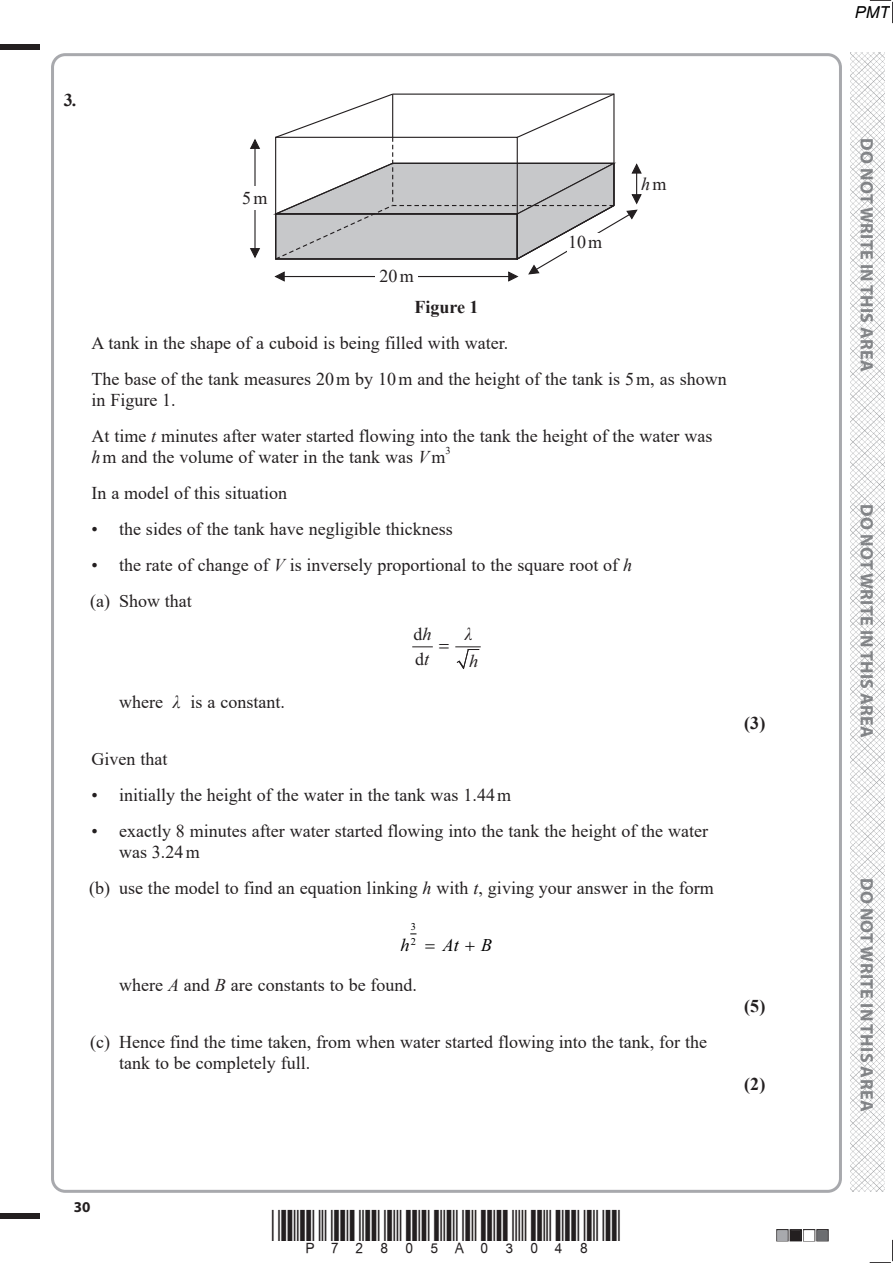
<style>
.page{position:relative;width:893px;height:1263px;background:#fff}
.page>*{position:absolute;margin:0;border:0;box-sizing:border-box;transform-origin:0 0}
.t1{font:18px/36px "Times New Roman";color:#231f20}
.t2{font:700 18px "Myriad Pro";letter-spacing:.02em;color:#808285}
.t3{font:700 18px "Times New Roman";color:#231f20}
.t4{font:italic 18px/26.7px "Times New Roman";color:#231f20}
.t5{font:italic 18px "Times New Roman";color:#000}
.t6{font:italic 16.5px "Arial";color:#000}
.t7{font:700 15px "Myriad Pro";color:#231f20}
.t8{font:10.5px/14.5px "Times New Roman";color:#000}
.t9{font:10.5px "Times New Roman";color:#231f20}
.s1{font-style:normal}
.s2{font-style:italic}
</style>
<div class="page">
<div style="left:0;top:44px;width:40px;height:5px;background:#231f20"></div>
<div style="left:0;top:1214px;width:40px;height:5px;background:#231f20"></div>
<svg style="left:870px;top:0;width:23px;height:23px"></svg>
<svg style="left:870px;top:1240px;width:23px;height:23px"></svg>
<img style="left:850px;top:52px;width:34px;height:1140px">
<hr style="left:254px;top:142px;width:2px;height:114px;background:#231f20">
<svg style="left:250px;top:139px;width:10px;height:11px"></svg>
<svg style="left:250px;top:247px;width:10px;height:11px"></svg>
<svg style="left:273px;top:94px;width:369px;height:188px"></svg>
<hr style="left:392px;top:94px;width:1px;height:43px;background:#231f20">
<div style="left:567px;top:233px;width:36px;height:20px;background:#fff"></div>
<div style="left:375px;top:265px;width:43px;height:21px;background:#fff"></div>
<div style="left:242px;top:186px;width:26px;height:23px;background:#fff"></div>
<svg style="left:413px;top:646px;width:19px;height:1px"></svg>
<svg style="left:456px;top:646px;width:24px;height:23px"></svg>
<p class="t1" style="left:242px;top:179px;width:27px">5m</p>
<p class="t1" style="left:379px;top:257px;width:36px">20m</p>
<p class="t1" style="left:568px;top:223px;width:36px">10m</p>
<p class="t4" style="left:641px;top:170px;width:27px">h<span class="s1">m</span></p>
<p class="t3" style="left:414px;top:294px;width:66px">Figure 1</p>
<p class="t1" style="left:91px;top:324px;width:637px">A tank in the shape of a cuboid is being filled with water.<br>The base of the tank measures 20m by 10m and the height of the tank is 5m, as shown</p>
<p class="t1" style="left:91px;top:381px;width:623px">in Figure 1.<br>At time <span class="s2">t</span> minutes after water started flowing into the tank the height of the water was</p>
<p class="t1" style="left:91px;top:438px;width:355px"><span class="s2">h</span>m and the volume of water in the tank was <span class="s2">V</span>m</p>
<p class="t9" style="left:445px;top:443px;width:7px">3</p>
<p class="t1" style="left:91px;top:474px;width:197px">In a model of this situation</p>
<p class="t1" style="left:91px;top:510px;width:363px">• the sides of the tank have negligible thickness</p>
<p class="t1" style="left:90px;top:546px;width:543px">• the rate of change of <span class="s2">V</span> is inversely proportional to the square root of <span class="s2">h </span>(a) Show that</p>
<p class="t1" style="left:414px;top:623px;width:19px;line-height:25.3px">d<span class="s2">h </span>d<span class="s2">t</span></p>
<p class="t4" style="left:465px;top:620px;width:15px">λ h</p>
<p class="t1" style="left:119px;top:684px;width:167px">where <span class="s2">λ</span> is a constant.</p>
<p class="t1" style="left:91px;top:741px;width:77px">Given that</p>
<p class="t1" style="left:91px;top:776px;width:421px">• initially the height of the water in the tank was 1.44m</p>
<p class="t1" style="left:119px;top:820px;width:591px;line-height:21px;text-indent:-28px">• exactly 8 minutes after water started flowing into the tank the height of the water was 3.24m</p>
<p class="t1" style="left:89px;top:869px;width:626px">(b) use the model to find an equation linking <span class="s2">h</span> with <span class="s2">t</span>, giving your answer in the form</p>
<p class="t5" style="left:400px;top:932px;width:10px">h</p>
<p class="t5" style="left:443px;top:932px;width:51px">At B</p>
<p class="t8" style="left:411px;top:919px;width:7px">3<br>2</p>
<p class="t1" style="left:119px;top:966px;width:300px">where <span class="s2">A</span> and <span class="s2">B</span> are constants to be found.</p>
<p class="t1" style="left:119px;top:1031px;width:590px;line-height:21px;text-indent:-29px">(c) Hence find the time taken, from when water started flowing into the tank, for the tank to be completely full.</p>
<p class="t3" style="left:744px;top:710px;width:23px">(3)</p>
<p class="t3" style="left:744px;top:993px;width:23px">(5)</p>
<p class="t3" style="left:744px;top:1071px;width:23px">(2)</p>
<p class="t7" style="left:74px;top:1197px;width:18px">30</p>
<p class="t6" style="left:855px;top:2px;width:36px">PMT</p>
<p class="t2" style="left:878px;top:138px;width:235px;rotate:90deg">DO NOT WRITE IN THIS AREA</p>
<p class="t2" style="left:878px;top:504px;width:235px;rotate:90deg">DO NOT WRITE IN THIS AREA</p>
<p class="t2" style="left:878px;top:878px;width:235px;rotate:90deg">DO NOT WRITE IN THIS AREA</p>
</div>
